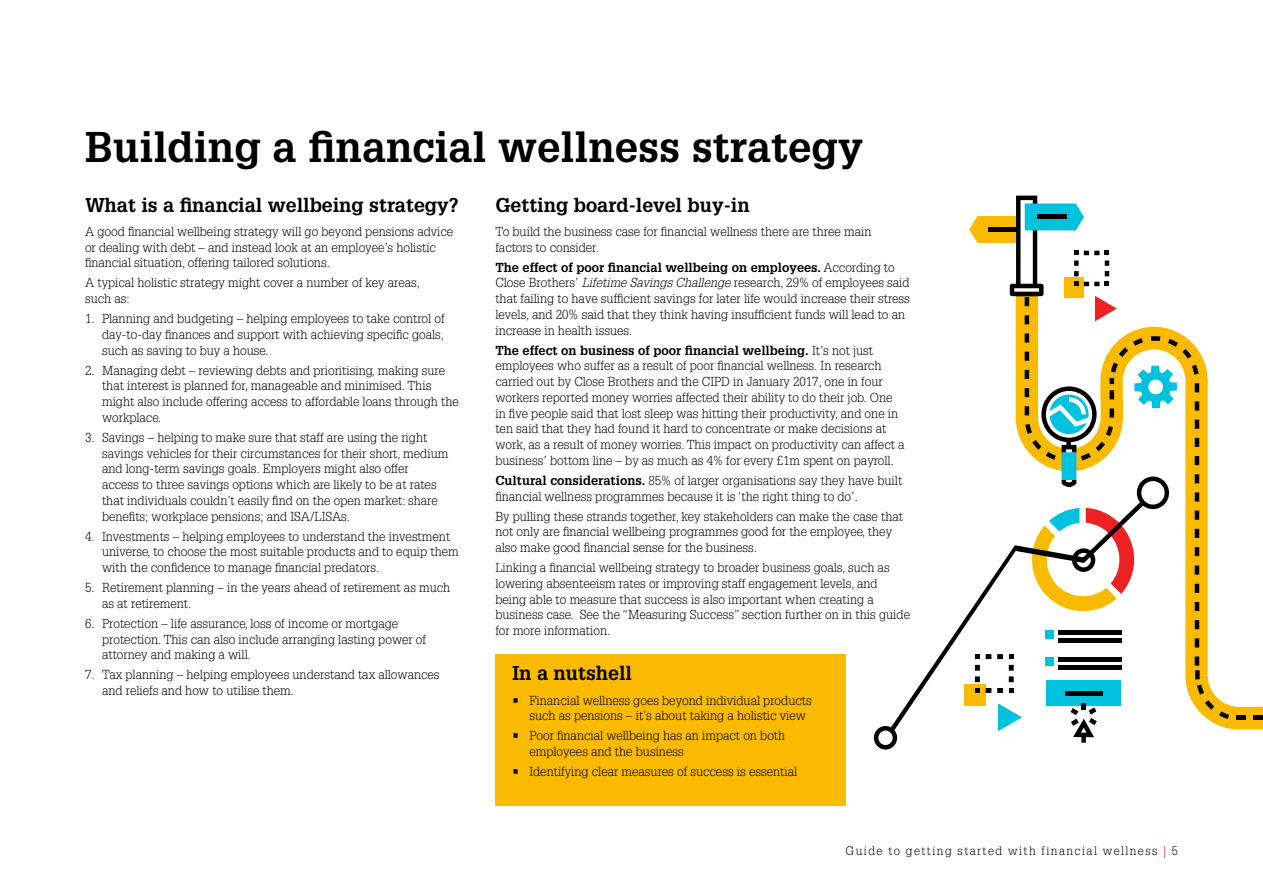
<style>
.page{position:relative;width:1263px;height:893px;background:#fff}
.page>*{position:absolute;margin:0;border:0;box-sizing:border-box;transform-origin:0 0}
.t1{font:700 42px "Glypha";color:#000}
.t2{font:700 19.5px "Glypha";color:#000}
.t3{font:300 12.75px/15.8px "Glypha";color:#000}
.t4{font:300 12px "Glypha";letter-spacing:.12em;color:#000}
.s1{font-weight:700}
.s2{font-style:italic}
.s3{color:#ed2124}
</style>
<div class="page">
<div style="left:495px;top:654px;width:351px;height:152px;background:#faba00"></div>
<svg style="left:892px;top:613px;width:77px;height:113px"></svg>
<svg style="left:874px;top:726px;width:23px;height:23px"></svg>
<div style="left:1081px;top:735px;width:5px;height:8px;background:#000"></div>
<svg style="left:969px;top:196px;width:294px;height:541px"></svg>
<h1 class="t1" style="left:85px;top:121px;width:779px">Building a financial wellness strategy</h1>
<h2 class="t2" style="left:85px;top:192px;width:375px">What is a financial wellbeing strategy?</h2>
<p class="t3" style="left:85px;top:224px;width:370px">A good financial wellbeing strategy will go beyond pensions advice or dealing with debt – and instead look at an employee’s holistic financial situation, offering tailored solutions.</p>
<p class="t3" style="left:85px;top:275px;width:336px">A typical holistic strategy might cover a number of key areas, such as:</p>
<p class="t3" style="left:102px;top:311px;width:344px;text-align:justify;text-indent:-17px">1. Planning and budgeting – helping employees to take control of day-to-day finances and support with achieving specific goals, such as saving to buy a house.</p>
<p class="t3" style="left:102px;top:362px;width:358px;text-indent:-17px">2. Managing debt – reviewing debts and prioritising, making sure that interest is planned for, manageable and minimised. This might also include offering access to affordable loans through the workplace.</p>
<p class="t3" style="left:102px;top:430px;width:348px;text-indent:-17px">3. Savings – helping to make sure that staff are using the right savings vehicles for their circumstances for their short, medium and long-term savings goals. Employers might also offer access to three savings options which are likely to be at rates that individuals couldn’t easily find on the open market: share benefits; workplace pensions; and ISA/LISAs.</p>
<p class="t3" style="left:102px;top:528px;width:358px;text-indent:-17px">4. Investments – helping employees to understand the investment universe, to choose the most suitable products and to equip them with the confidence to manage financial predators.</p>
<p class="t3" style="left:102px;top:580px;width:350px;text-indent:-17px">5. Retirement planning – in the years ahead of retirement as much as at retirement.</p>
<p class="t3" style="left:102px;top:616px;width:326px;text-indent:-17px">6. Protection – life assurance, loss of income or mortgage protection. This can also include arranging lasting power of attorney and making a will.</p>
<p class="t3" style="left:102px;top:667px;width:339px;text-indent:-17px">7. Tax planning – helping employees understand tax allowances and reliefs and how to utilise them.</p>
<h2 class="t2" style="left:495px;top:192px;width:256px">Getting board-level buy-in</h2>
<p class="t3" style="left:495px;top:224px;width:377px">To build the business case for financial wellness there are three main factors to consider.</p>
<p class="t3" style="left:495px;top:260px;width:416px"><span class="s1">The effect of poor financial wellbeing on employees.</span> According to Close Brothers’ <span class="s2">Lifetime Savings Challenge</span> research, 29% of employees said that failing to have sufficient savings for later life would increase their stress levels, and 20% said that they think having insufficient funds will lead to an increase in health issues.</p>
<p class="t3" style="left:495px;top:342px;width:411px"><span class="s1">The effect on business of poor financial wellbeing.</span> It’s not just employees who suffer as a result of poor financial wellness. In research carried out by Close Brothers and the CIPD in January 2017, one in four workers reported money worries affected their ability to do their job. One in five people said that lost sleep was hitting their productivity, and one in ten said that they had found it hard to concentrate or make decisions at work, as a result of money worries. This impact on productivity can affect a business’ bottom line – by as much as 4% for every £1m spent on payroll.</p>
<p class="t3" style="left:495px;top:473px;width:408px"><span class="s1">Cultural considerations.</span> 85% of larger organisations say they have built financial wellness programmes because it is ‘the right thing to do’.</p>
<p class="t3" style="left:495px;top:508px;width:409px">By pulling these strands together, key stakeholders can make the case that not only are financial wellbeing programmes good for the employee, they also make good financial sense for the business.</p>
<p class="t3" style="left:495px;top:560px;width:416px">Linking a financial wellbeing strategy to broader business goals, such as lowering absenteeism rates or improving staff engagement levels, and being able to measure that success is also important when creating a business case. See the “Measuring Success” section further on in this guide for more information.</p>
<h2 class="t2" style="left:512px;top:661px;width:121px">In a nutshell</h2>
<p class="t3" style="left:529px;top:693px;width:284px;text-indent:-17px">• Financial wellness goes beyond individual products such as pensions – it’s about taking a holistic view</p>
<p class="t3" style="left:529px;top:728px;width:257px;text-indent:-17px">• Poor financial wellbeing has an impact on both employees and the business</p>
<p class="t3" style="left:512px;top:764px;width:286px">• Identifying clear measures of success is essential</p>
<p class="t4" style="left:846px;top:844px;width:334px">Guide to getting started with financial wellness <span class="s3">|</span> 5</p>
</div>
